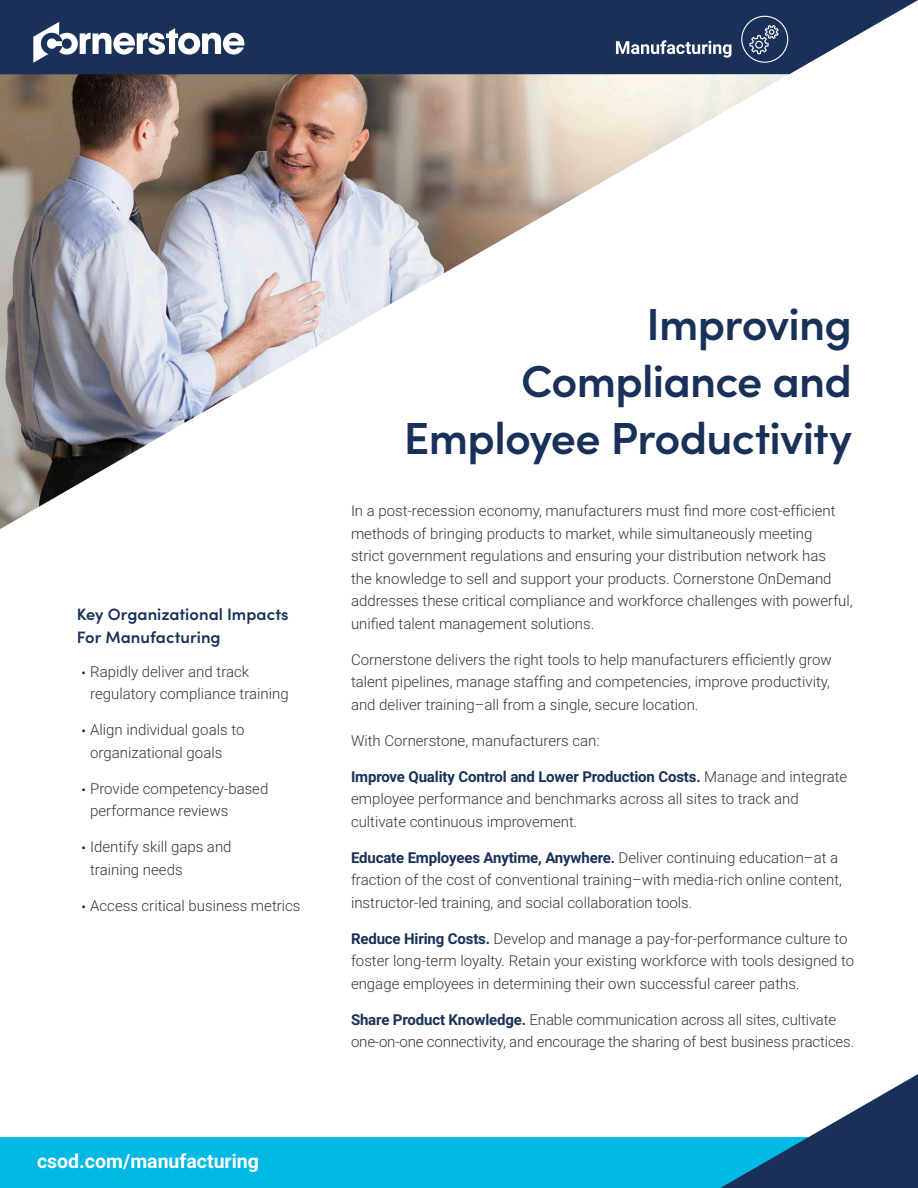
<style>
.page{position:relative;width:918px;height:1188px;background:#fff}
.page>*{position:absolute;margin:0;border:0;box-sizing:border-box;transform-origin:0 0}
.MAIN_TITLE{font:600 45px/57px "Sofia Pro";letter-spacing:-.015em;color:#193059;text-align:right}
.SIDEBAR_BULLETS{font:700 19.5px "Roboto";color:#fff}
.SIDEBAR_HEADER{font:600 16.5px/23.4px "Sofia Pro";color:#193059}
.BODY{font:300 15px/22.5px "Roboto";color:#2d373f}
.SIDEBAR_BULLETS-2{font:300 15px/22.5px "Roboto";color:#2d373f}
.s1{font-family:"Scala Sans OT";font-size:18px;color:#231f20}
.s2{font-weight:700;color:#193059}
</style>
<div class="page">
<div style="left:0;top:1138px;width:918px;height:50px;background:#00b9e4"></div>
<img style="left:0;top:74px;width:790px;height:455px">
<svg style="left:0;top:0;width:918px;height:74px;background:#2c4167"></svg>
<svg style="left:33px;top:22px;width:211px;height:41px"></svg>
<svg style="left:720px;top:1074px;width:198px;height:114px"></svg>
<svg style="left:616px;top:40px;width:115px;height:18px"></svg>
<svg style="left:741px;top:16px;width:47px;height:47px;background:#3d5073"></svg>
<p class="SIDEBAR_HEADER" style="left:77px;top:601px;width:214px">Key Organizational Impacts<br>For Manufacturing</p>
<p class="SIDEBAR_BULLETS-2" style="left:90px;top:659px;width:200px;text-indent:-10px"><span class="s1">•</span> Rapidly deliver and track regulatory compliance training</p>
<p class="SIDEBAR_BULLETS-2" style="left:90px;top:718px;width:156px;text-indent:-10px"><span class="s1">•</span> Align individual goals to organizational goals</p>
<p class="SIDEBAR_BULLETS-2" style="left:90px;top:776px;width:180px;text-indent:-10px"><span class="s1">•</span> Provide competency-based performance reviews</p>
<p class="SIDEBAR_BULLETS-2" style="left:90px;top:835px;width:143px;text-indent:-10px"><span class="s1">•</span> Identify skill gaps and training needs</p>
<p class="SIDEBAR_BULLETS-2" style="left:80px;top:893px;width:222px"><span class="s1">•</span> Access critical business metrics</p>
<p class="SIDEBAR_BULLETS" style="left:37px;top:1147px;width:223px">csod.com/manufacturing</p>
<p class="MAIN_TITLE" style="left:404px;top:293px;width:450px">Improving<br>Compliance and<br>Employee Productivity</p>
<p class="BODY" style="left:351px;top:499px;width:503px">In a post-recession economy, manufacturers must find more cost-efficient methods of bringing products to market, while simultaneously meeting<br>strict government regulations and ensuring your distribution network has<br>the knowledge to sell and support your products. Cornerstone OnDemand addresses these critical compliance and workforce challenges with powerful, unified talent management solutions.</p>
<p class="BODY" style="left:351px;top:648px;width:482px;text-align:justify">Cornerstone delivers the right tools to help manufacturers efficiently grow talent pipelines, manage staffing and competencies, improve productivity, and deliver training–all from a single, secure location.</p>
<p class="BODY" style="left:351px;top:729px;width:250px">With Cornerstone, manufacturers can:</p>
<p class="BODY" style="left:351px;top:765px;width:498px"><span class="s2">Improve Quality Control and Lower Production Costs.</span> Manage and integrate employee performance and benchmarks across all sites to track and cultivate continuous improvement.</p>
<p class="BODY" style="left:351px;top:846px;width:493px"><span class="s2">Educate Employees Anytime, Anywhere.</span> Deliver continuing education–at a fraction of the cost of conventional training–with media-rich online content, instructor-led training, and social collaboration tools.</p>
<p class="BODY" style="left:351px;top:927px;width:505px"><span class="s2">Reduce Hiring Costs.</span> Develop and manage a pay-for-performance culture to foster long-term loyalty. Retain your existing workforce with tools designed to engage employees in determining their own successful career paths.</p>
<p class="BODY" style="left:351px;top:1008px;width:505px"><span class="s2">Share Product Knowledge.</span> Enable communication across all sites, cultivate one-on-one connectivity, and encourage the sharing of best business practices.</p>
</div>
